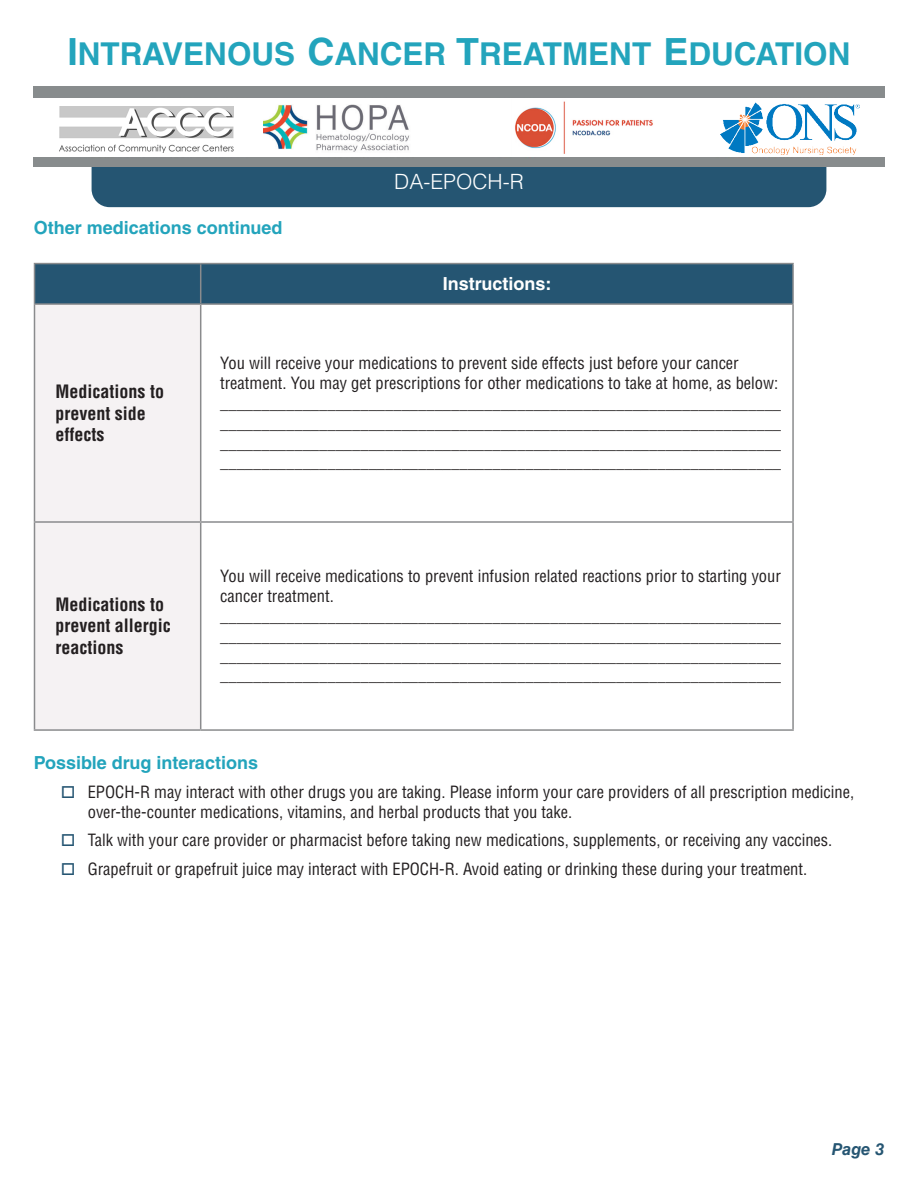
<style>
.page{position:relative;width:918px;height:1188px;background:#fff}
.page>*{position:absolute;margin:0;border:0;box-sizing:border-box;transform-origin:0 0}
.t1{font:700 31.5px "Helvetica LT Std";color:#23a4bc}
.t2{font:300 21px "Helvetica LT Std";color:#fff}
.table_bold_text{font:700 condensed 18px/21.6px "Helvetica LT Std";color:#231f20}
.subhead{font:700 18px "Helvetica LT Std";color:#23a4bc}
.table_column_head{font:700 18px "Helvetica LT Std";color:#fff}
.table_bullet_point{font:condensed 16.5px "Helvetica LT Std";color:#231f20}
.text{font:condensed 16.5px/19.8px "Helvetica LT Std";color:#231f20}
.t3{font:italic 700 16.5px "Helvetica LT Std";color:#255572}
.s1{font-size:37.5px}
.s2{color:#255572}
</style>
<div class="page">
<div style="left:92px;top:138px;width:734px;height:69px;background:#255572;border-radius:18px"></div>
<div style="left:34px;top:87px;width:850px;height:80px;background:#888c8d"></div>
<div style="left:34px;top:98px;width:866px;height:59px;background:#fff"></div>
<img style="left:264px;top:104px;width:146px;height:48px">
<img style="left:720px;top:102px;width:140px;height:53px">
<img style="left:59px;top:107px;width:175px;height:45px">
<img style="left:515px;top:101px;width:138px;height:53px">
<div style="left:35px;top:264px;width:757px;height:39px;background:#255572"></div>
<div style="left:35px;top:305px;width:165px;height:424px;background:#f5f2f3"></div>
<hr style="left:200px;top:264px;width:1px;height:39px;background:#8a8b8d">
<hr style="left:200px;top:305px;width:1px;height:216px;background:#8a8b8d">
<hr style="left:200px;top:523px;width:1px;height:206px;background:#8a8b8d">
<hr style="left:34px;top:263px;width:167px;height:1px;background:#8a8b8d">
<hr style="left:34px;top:264px;width:1px;height:39px;background:#8a8b8d">
<hr style="left:201px;top:263px;width:593px;height:1px;background:#8a8b8d">
<hr style="left:792px;top:264px;width:2px;height:39px;background:#8a8b8d">
<hr style="left:34px;top:303px;width:167px;height:2px;background:#8a8b8d">
<hr style="left:201px;top:303px;width:593px;height:2px;background:#8a8b8d">
<hr style="left:34px;top:305px;width:1px;height:216px;background:#8a8b8d">
<hr style="left:34px;top:523px;width:1px;height:206px;background:#8a8b8d">
<hr style="left:792px;top:305px;width:2px;height:216px;background:#8a8b8d">
<hr style="left:792px;top:523px;width:2px;height:206px;background:#8a8b8d">
<hr style="left:34px;top:521px;width:167px;height:2px;background:#8a8b8d">
<hr style="left:201px;top:521px;width:593px;height:2px;background:#8a8b8d">
<hr style="left:34px;top:729px;width:167px;height:2px;background:#8a8b8d">
<hr style="left:201px;top:729px;width:593px;height:2px;background:#8a8b8d">
<h1 class="t1" style="left:67px;top:35px;width:785px"><span class="s1">I</span>NTRAVENOUS <span class="s1">C</span>ANCER <span class="s1">T</span>REATMENT <span class="s1">E</span>DUCATION</h1>
<p class="subhead" style="left:34px;top:217px;width:250px">Other medications continued</p>
<p class="t2" style="left:394px;top:168px;width:131px">DA-EPOCH-R</p>
<p class="table_column_head" style="left:443px;top:273px;width:110px">Instructions:</p>
<p class="table_bold_text" style="left:56px;top:380px;width:110px">Medications to prevent side effects</p>
<p class="table_bold_text" style="left:56px;top:593px;width:117px">Medications to prevent allergic reactions</p>
<p class="table_bullet_point" style="left:220px;top:353px;width:520px">You will receive your medications to prevent side effects just before your cancer</p>
<p class="table_bullet_point" style="left:220px;top:373px;width:560px">treatment. You may get prescriptions for other medications to take at home, as below:</p>
<p class="table_bullet_point" style="left:220px;top:393px;width:562px">____________________________________________________________________</p>
<p class="table_bullet_point" style="left:220px;top:413px;width:562px">____________________________________________________________________</p>
<p class="table_bullet_point" style="left:220px;top:432px;width:562px">____________________________________________________________________</p>
<p class="table_bullet_point" style="left:220px;top:452px;width:562px">____________________________________________________________________</p>
<p class="table_bullet_point" style="left:220px;top:566px;width:562px">You will receive medications to prevent infusion related reactions prior to starting your</p>
<p class="table_bullet_point" style="left:220px;top:586px;width:115px">cancer treatment.</p>
<p class="table_bullet_point" style="left:220px;top:606px;width:562px">____________________________________________________________________</p>
<p class="table_bullet_point" style="left:220px;top:626px;width:562px">____________________________________________________________________</p>
<p class="table_bullet_point" style="left:220px;top:645px;width:562px">____________________________________________________________________</p>
<p class="table_bullet_point" style="left:220px;top:665px;width:562px">____________________________________________________________________</p>
<p class="subhead" style="left:34px;top:752px;width:226px">Possible drug interactions</p>
<p class="text" style="left:88px;top:782px;width:768px;text-indent:-27px"><span class="s2">□</span> EPOCH-R may interact with other drugs you are taking. Please inform your care providers of all prescription medicine, over-the-counter medications, vitamins, and herbal products that you take.</p>
<p class="text" style="left:61px;top:830px;width:773px"><span class="s2">□</span> Talk with your care provider or pharmacist before taking new medications, supplements, or receiving any vaccines.</p>
<p class="text" style="left:61px;top:859px;width:748px"><span class="s2">□</span> Grapefruit or grapefruit juice may interact with EPOCH-R. Avoid eating or drinking these during your treatment.</p>
<p class="t3" style="left:832px;top:1139px;width:54px">Page 3</p>
</div>
